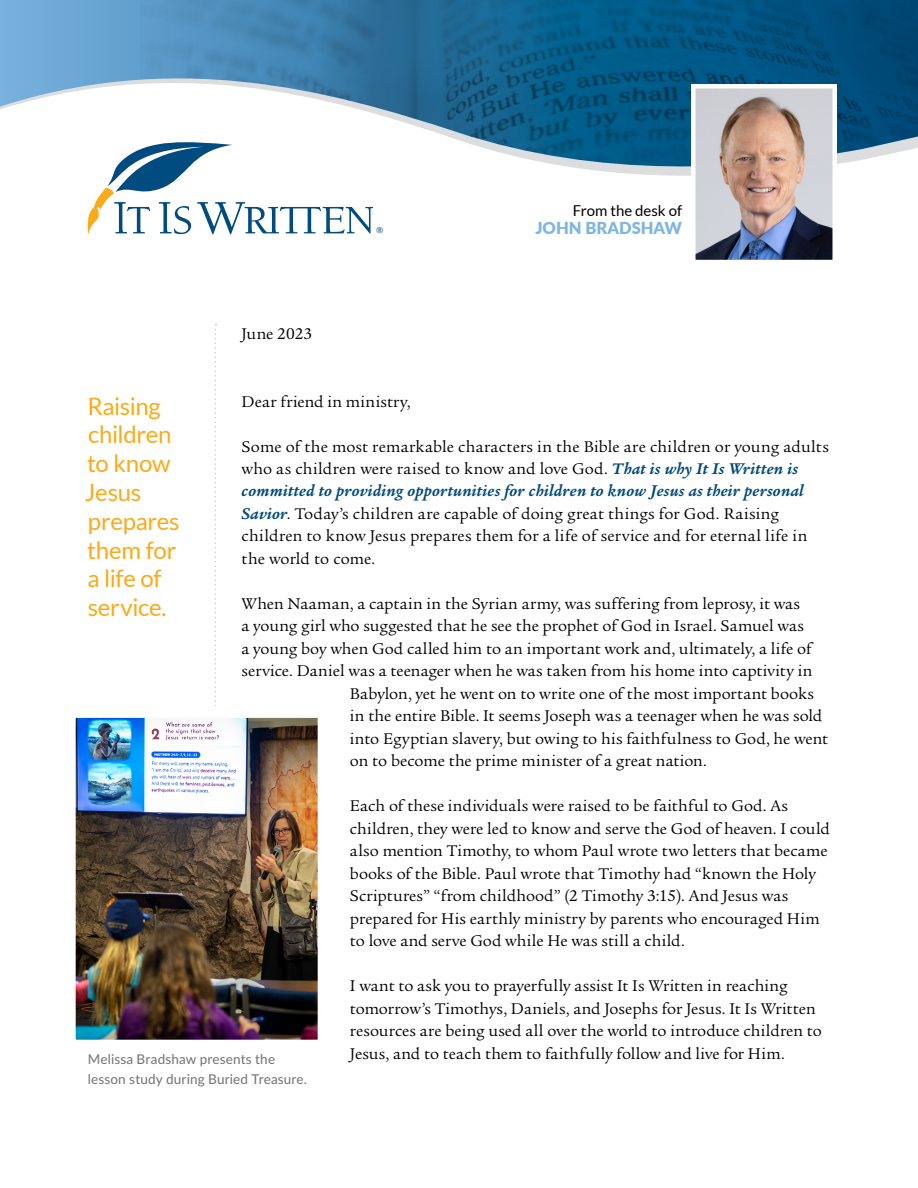
<style>
.page{position:relative;width:918px;height:1188px;background:#fff}
.page>*{position:absolute;margin:0;border:0;box-sizing:border-box;transform-origin:0 0}
.t1{font:24px/28.8px "Lato";letter-spacing:-.01em;color:#fbaa19}
.t2{font:16.8px/22.5px "Legacy Serif Std";letter-spacing:.005em;color:#000}
.t3{font:800 16.5px "Lato";color:#7eb6e3}
.t4{font:15px "Lato";color:#000}
.t5{font:500 13.5px "Lato";letter-spacing:.01em;color:#77787b}
.t6{font:700 9.15px "Berkeley Pro";color:#004b80}
.s1{font-weight:700;font-style:italic;color:#004a7a}
</style>
<div class="page">
<svg style="left:0;top:0;width:140px;height:109px;background:#85b6dc"></svg>
<img style="left:140px;top:0;width:778px;height:176px">
<svg style="left:215px;top:324px;width:1px;height:373px"></svg>
<svg style="left:87px;top:138px;width:286px;height:96px"></svg>
<img style="left:696px;top:89px;width:136px;height:170px">
<div style="left:691px;top:84px;width:146px;height:180px;border:4px solid #fff"></div>
<img style="left:75px;top:700px;width:243px;height:340px">
<p class="t4" style="left:573px;top:202px;width:111px">From the desk of</p>
<p class="t2" style="left:242px;top:323px;width:72px">June 2023</p>
<p class="t6" style="left:376px;top:225px;width:9px">®</p>
<p class="t3" style="left:535px;top:215px;width:148px">JOHN BRADSHAW</p>
<p class="t2" style="left:242px;top:390px;width:170px">Dear friend in ministry,</p>
<p class="t2" style="left:242px;top:435px;width:589px">Some of the most remarkable characters in the Bible are children or young adults who as children were raised to know and love God. <span class="s1">That is why It Is Written is committed to providing opportunities for children to know Jesus as their personal Savior</span>. Today’s children are capable of doing great things for God. Raising children to know Jesus prepares them for a life of service and for eternal life in the world to come.</p>
<p class="t2" style="left:242px;top:593px;width:560px">When Naaman, a captain in the Syrian army, was suffering from leprosy, it was</p>
<p class="t2" style="left:242px;top:615px;width:564px">a young girl who suggested that he see the prophet of God in Israel. Samuel was</p>
<p class="t2" style="left:242px;top:638px;width:572px">a young boy when God called him to an important work and, ultimately, a life of</p>
<p class="t2" style="left:242px;top:660px;width:572px">service. Daniel was a teenager when he was taken from his home into captivity in</p>
<p class="t2" style="left:350px;top:683px;width:466px">Babylon, yet he went on to write one of the most important books</p>
<p class="t2" style="left:350px;top:705px;width:474px">in the entire Bible. It seems Joseph was a teenager when he was sold</p>
<p class="t2" style="left:350px;top:728px;width:480px">into Egyptian slavery, but owing to his faithfulness to God, he went</p>
<p class="t2" style="left:350px;top:750px;width:358px">on to become the prime minister of a great nation.</p>
<p class="t2" style="left:350px;top:795px;width:482px">Each of these individuals were raised to be faithful to God. As children, they were led to know and serve the God of heaven. I could also mention Timothy, to whom Paul wrote two letters that became books of the Bible. Paul wrote that Timothy had “known the Holy Scriptures” “from childhood” (2 Timothy 3:15). And Jesus was prepared for His earthly ministry by parents who encouraged Him to love and serve God while He was still a child.</p>
<p class="t2" style="left:350px;top:975px;width:474px">I want to ask you to prayerfully assist It Is Written in reaching tomorrow’s Timothys, Daniels, and Josephs for Jesus. It Is Written resources are being used all over the world to introduce children to</p>
<p class="t5" style="left:88px;top:1050px;width:189px">Melissa Bradshaw presents the</p>
<p class="t2" style="left:350px;top:1043px;width:436px">Jesus, and to teach them to faithfully follow and live for Him.</p>
<p class="t5" style="left:88px;top:1069px;width:221px">lesson study during Buried Treasure.</p>
<h1 class="t1" style="left:85px;top:391px;width:96px">Raising children to know<br>Jesus prepares them for a life of service.</h1>
</div>
